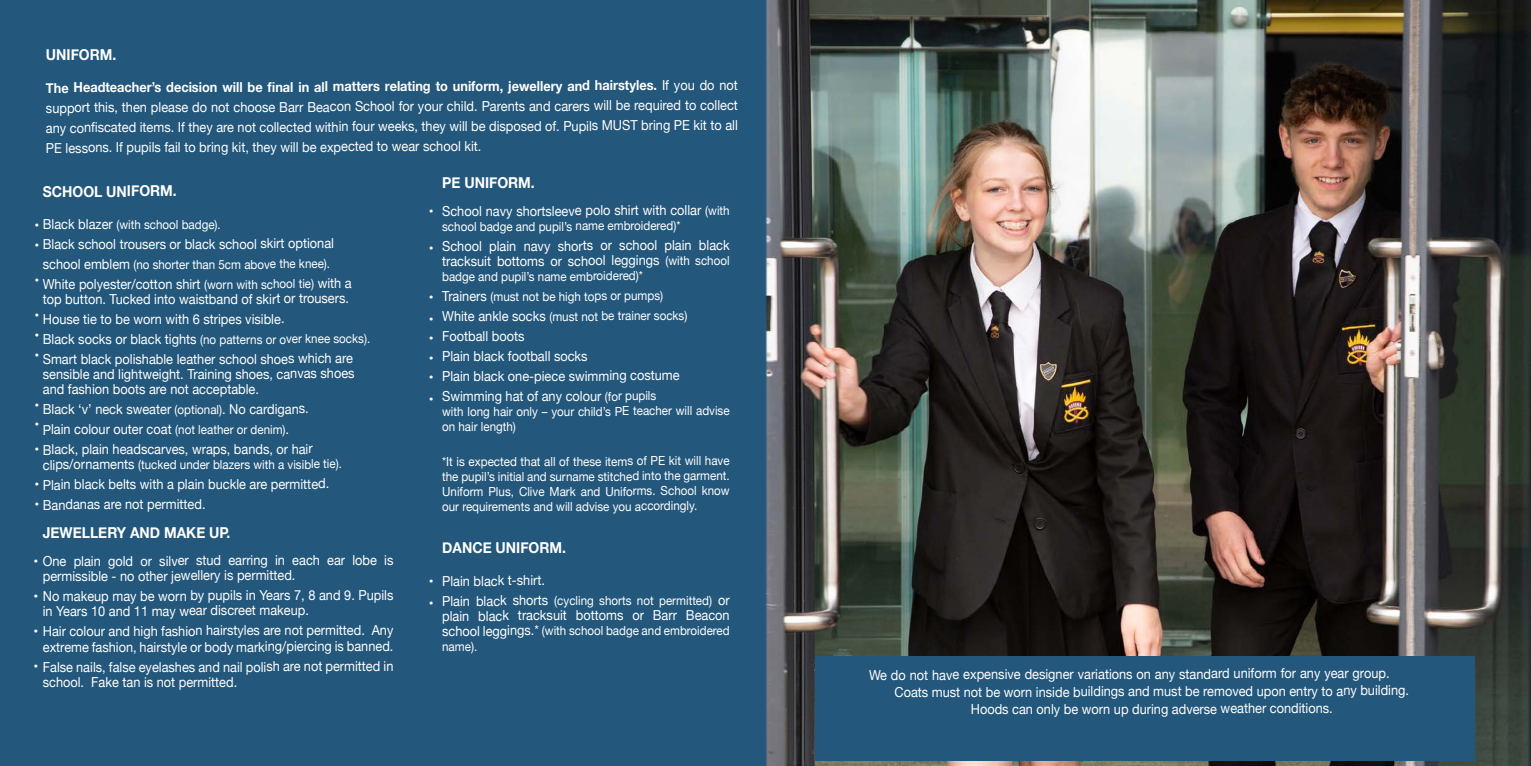
<style>
.page{position:relative;width:1531px;height:766px;background:#fff}
.page>*{position:absolute;margin:0;border:0;box-sizing:border-box;transform-origin:0 0}
.t1{font:700 15px "Helvetica Neue";color:#fff;scale:.93 1}
.t2{font:13.75px/20.1px "Helvetica Neue";color:#fff;scale:.93 1}
.t3{font:13.75px/19.8px "Helvetica Neue";color:#fff}
.t4{font:12.5px/15px "Helvetica Neue";color:#fff;scale:.93 1}
.s1{font-weight:700}
.s2{font-size:13.75px}
.s3{font-size:12.5px}
</style>
<div class="page">
<div style="left:0;top:0;width:572px;height:765px;background:#23577b"></div>
<img style="left:572px;top:0;width:959px;height:765px">
<div style="left:815px;top:656px;width:659px;height:104px;background:#23577b"></div>
<p class="t1" style="left:46px;top:43px;width:77px">UNIFORM.</p>
<p class="t2" style="left:46px;top:77px;width:745px;text-align:justify"><span class="s1">The Headteacher’s decision will be final in all matters relating to uniform, jewellery and hairstyles.</span> If you do not support this, then please do not choose Barr Beacon School for your child. Parents and carers will be required to collect any confiscated items. If they are not collected within four weeks, they will be disposed of. Pupils MUST bring PE kit to all PE lessons. If pupils fail to bring kit, they will be expected to wear school kit.</p>
<p class="t1" style="left:43px;top:179px;width:146px">SCHOOL UNIFORM.</p>
<p class="t4" style="left:35px;top:217px;width:202px"><span class="s2">• Black blazer</span> (with school badge).</p>
<p class="t3" style="left:35px;top:235px;width:301px">• Black school trousers or black school skirt optional</p>
<p class="t3" style="left:35px;top:271px;width:6px">•</p>
<p class="t3" style="left:35px;top:306px;width:6px;text-align:justify">• • •</p>
<p class="t4" style="left:43px;top:257px;width:310px"><span class="s2">school emblem</span> (no shorter than 5cm above the knee).</p>
<p class="t2" style="left:43px;top:277px;width:334px;line-height:14.8px">White polyester/cotton shirt <span class="s3">(worn with school tie)</span> with a top button. Tucked into waistband of skirt or trousers.</p>
<p class="t2" style="left:43px;top:309px;width:261px">House tie to be worn with 6 stripes visible.</p>
<p class="t4" style="left:43px;top:332px;width:354px"><span class="s2">Black socks or black tights</span> (no patterns or over knee socks).</p>
<p class="t2" style="left:43px;top:352px;width:337px;line-height:15.1px">Smart black polishable leather school shoes which are sensible and lightweight. Training shoes, canvas shoes and fashion boots are not acceptable.</p>
<p class="t2" style="left:43px;top:400px;width:287px">Black ‘v’ neck sweater <span class="s3">(optional)</span>. No cardigans.<br>Plain colour outer coat <span class="s3">(not leather or denim)</span>.</p>
<p class="t4" style="left:43px;top:457px;width:323px"><span class="s2">clips/ornaments</span> (tucked under blazers with a visible tie).</p>
<p class="t3" style="left:35px;top:395px;width:6px">• •</p>
<p class="t3" style="left:35px;top:440px;width:280px">• Black, plain headscarves, wraps, bands, or hair</p>
<p class="t3" style="left:35px;top:475px;width:296px">• Plain black belts with a plain buckle are permitted.</p>
<p class="t3" style="left:35px;top:495px;width:173px">• Bandanas are not permitted.</p>
<p class="t3" style="left:429px;top:202px;width:6px">•</p>
<p class="t3" style="left:429px;top:239px;width:6px">•</p>
<p class="t3" style="left:429px;top:287px;width:6px;line-height:21.2px">• •</p>
<p class="t3" style="left:429px;top:329px;width:6px;text-align:justify">• • •</p>
<p class="t3" style="left:429px;top:389px;width:6px">•</p>
<p class="t1" style="left:442px;top:171px;width:101px">PE UNIFORM.</p>
<p class="t2" style="left:442px;top:201px;width:311px">School navy shortsleeve polo shirt with collar <span class="s3">(with</span></p>
<p class="t4" style="left:442px;top:219px;width:258px">school badge and pupil’s name embroidered)*</p>
<p class="t2" style="left:442px;top:239px;width:311px;line-height:15.1px">School plain navy shorts or school plain black tracksuit bottoms or school leggings <span class="s3">(with school</span></p>
<p class="t4" style="left:442px;top:267px;width:265px;line-height:19.9px">badge and pupil’s name embroidered)*<br><span class="s2">Trainers</span> (must not be high tops or pumps)<br><span class="s2">White ankle socks</span> (must not be trainer socks)</p>
<p class="t2" style="left:442px;top:327px;width:257px">Football boots<br>Plain black football socks<br>Plain black one-piece swimming costume<br>Swimming hat of any colour <span class="s3">(for pupils</span></p>
<p class="t4" style="left:442px;top:404px;width:311px;line-height:15.4px">with long hair only – your child’s PE teacher will advise on hair length)</p>
<p class="t4" style="left:442px;top:454px;width:311px;text-align:justify">*It is expected that all of these items of PE kit will have the pupil’s initial and surname stitched into the garment.<br>Uniform Plus, Clive Mark and Uniforms. School know our requirements and will advise you accordingly.</p>
<p class="t1" style="left:43px;top:521px;width:203px">JEWELLERY AND MAKE UP.</p>
<p class="t3" style="left:43px;top:553px;width:352px;line-height:15.1px;text-indent:-9px">• One plain gold or silver stud earring in each ear lobe is permissible - no other jewellery is permitted.</p>
<p class="t3" style="left:43px;top:588px;width:352px;line-height:15.1px;text-indent:-9px">• No makeup may be worn by pupils in Years 7, 8 and 9. Pupils in Years 10 and 11 may wear discreet makeup.</p>
<p class="t3" style="left:34px;top:623px;width:361px;line-height:16.2px;text-align:right">• Hair colour and high fashion hairstyles are not permitted. Any extreme fashion, hairstyle or body marking/piercing is banned.</p>
<p class="t3" style="left:43px;top:659px;width:352px;line-height:15.2px;text-indent:-9px">• False nails, false eyelashes and nail polish are not permitted in school. Fake tan is not permitted.</p>
<p class="t2" style="left:869px;top:664px;width:561px">We do not have expensive designer variations on any standard uniform for any year group.</p>
<p class="t1" style="left:442px;top:535px;width:135px">DANCE UNIFORM.</p>
<p class="t2" style="left:442px;top:571px;width:112px">Plain black t-shirt.</p>
<p class="t4" style="left:442px;top:593px;width:311px"><span class="s2">Plain black shorts</span> (cycling shorts not permitted) <span class="s2">or</span></p>
<p class="t2" style="left:442px;top:606px;width:311px">plain black tracksuit bottoms or Barr Beacon</p>
<p class="t4" style="left:442px;top:623px;width:311px;line-height:15.6px"><span class="s2">school leggings.*</span> (with school badge and embroidered name).</p>
<p class="t3" style="left:429px;top:571px;width:6px;line-height:21.2px">• •</p>
<p class="t2" style="left:894px;top:681px;width:555px">Coats must not be worn inside buildings and must be removed upon entry to any building.</p>
<p class="t2" style="left:971px;top:699px;width:391px">Hoods can only be worn up during adverse weather conditions.</p>
</div>
